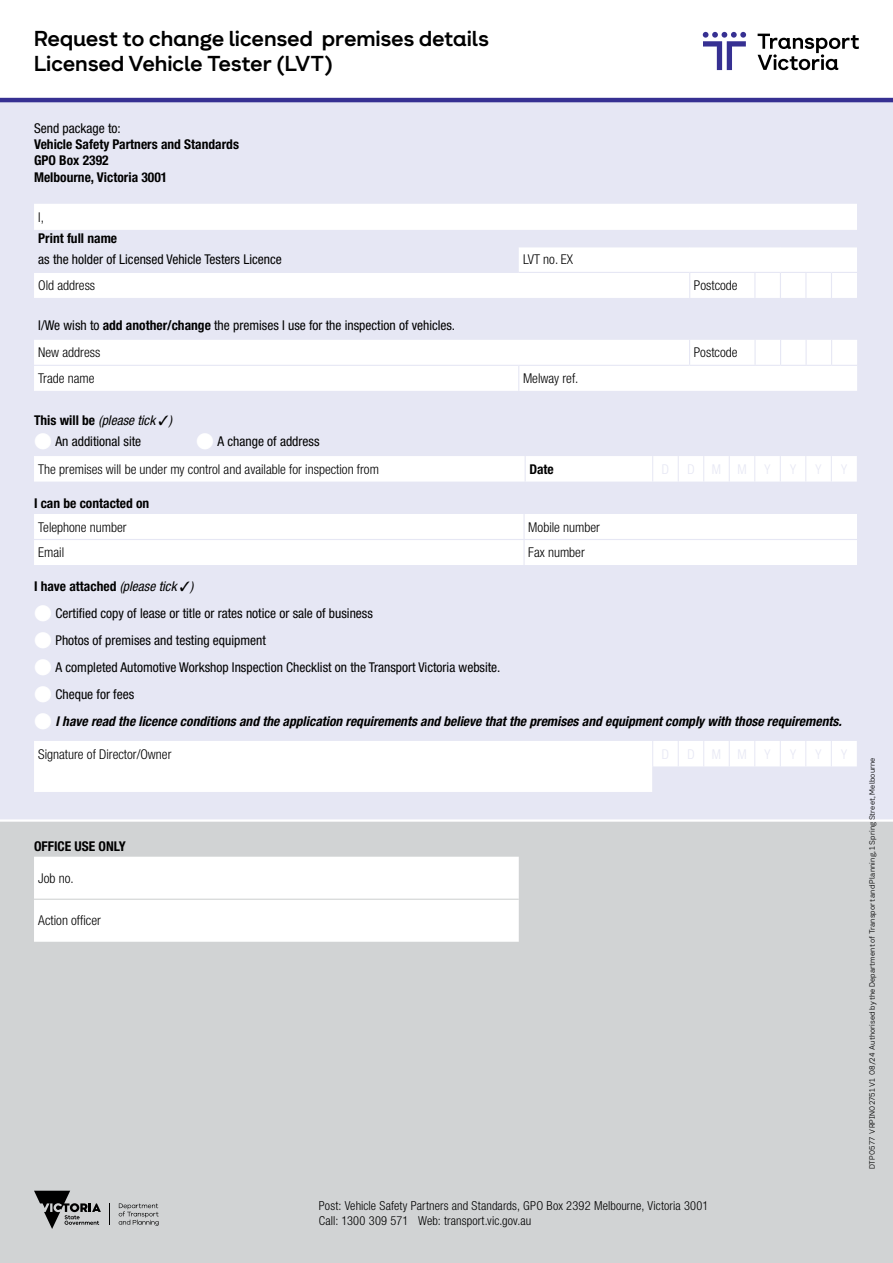
<style>
.page{position:relative;width:893px;height:1263px;background:#fff}
.page>*{position:absolute;margin:0;border:0;box-sizing:border-box;transform-origin:0 0}
.t1{font:700 21px/24.6px "Network Neo";letter-spacing:-.015em;color:#000}
.t2{font:condensed 13.5px/27.9px "Helvetica Neue LT Std";color:#000}
.t3{font:300 condensed 13.5px/27.9px "Helvetica Neue LT Std";color:#000}
.t4{font:700 condensed 13.5px/16.2px "Helvetica Neue LT Std";color:#000}
.t5{font:italic 700 condensed 13.5px "Helvetica Neue LT Std";color:#000}
.t6{font:italic condensed 13.5px "Helvetica Neue LT Std";color:#000}
.t7{font:300 condensed 12.3px/15px "Helvetica Neue LT Std";letter-spacing:.01em;color:#000}
.t8{font:300 7.5px "Network Sans";letter-spacing:.015em;color:#000}
.s1{font-weight:700}
.s2{font-weight:300}
.s3{font-weight:700;font-style:normal}
.s4{color:#fff}
.s5{font-weight:400}
.s6{font-weight:400;font-style:italic}
</style>
<div class="page">
<div style="left:0;top:98px;width:893px;height:1165px;background:#e6e7f4"></div>
<div style="left:0;top:820px;width:893px;height:443px;background:#d1d3d4"></div>
<hr style="left:0;top:819px;width:893px;height:3px;background:#fff">
<svg style="left:34px;top:1191px;width:67px;height:38px"></svg>
<svg style="left:119px;top:1203px;width:40px;height:23px"></svg>
<svg style="left:703px;top:32px;width:43px;height:38px"></svg>
<svg style="left:758px;top:34px;width:101px;height:36px"></svg>
<hr style="left:0;top:98px;width:893px;height:4px;background:#363092">
<svg style="left:34px;top:204px;width:823px;height:94px;fill:#fff"></svg>
<hr style="left:519px;top:246px;width:171px;height:1px;background:#e6e7f4">
<hr style="left:690px;top:246px;width:65px;height:1px;background:#e6e7f4">
<svg style="left:755px;top:246px;width:102px;height:1px"></svg>
<svg style="left:689px;top:273px;width:1px;height:25px"></svg>
<hr style="left:519px;top:272px;width:171px;height:1px;background:#e6e7f4">
<hr style="left:690px;top:272px;width:65px;height:1px;background:#e6e7f4">
<svg style="left:754px;top:272px;width:103px;height:26px;background:#fcfcfe"></svg>
<hr style="left:34px;top:272px;width:485px;height:1px;background:#e6e7f4">
<div style="left:34px;top:340px;width:823px;height:51px;background:#fff"></div>
<div style="left:34px;top:456px;width:823px;height:26px;background:#fff"></div>
<div style="left:34px;top:514px;width:823px;height:51px;background:#fff"></div>
<hr style="left:523px;top:514px;width:2px;height:25px;background:#e6e7f4">
<hr style="left:34px;top:539px;width:490px;height:1px;background:#e6e7f4">
<hr style="left:523px;top:540px;width:2px;height:25px;background:#e6e7f4">
<hr style="left:524px;top:539px;width:333px;height:1px;background:#e6e7f4">
<svg style="left:34px;top:741px;width:823px;height:51px;background:#fbfbfd"></svg>
<div style="left:34px;top:857px;width:485px;height:85px;background:#fff"></div>
<hr style="left:34px;top:899px;width:485px;height:1px;background:#d1d3d4">
<h1 class="t1" style="left:34px;top:28px;width:457px">Request to change licensed premises details<br>Licensed Vehicle Tester (LVT)</h1>
<p class="t2" style="left:34px;top:114px;width:88px">Send package to:</p>
<p class="t4" style="left:34px;top:136px;width:206px">Vehicle Safety Partners and Standards<br>GPO Box 2392<br>Melbourne, Victoria 3001</p>
<p class="t3" style="left:38px;top:203px;width:7px">I,</p>
<p class="t4" style="left:38px;top:230px;width:80px">Print full name</p>
<p class="t2" style="left:38px;top:246px;width:245px">as the holder of Licensed Vehicle Testers Licence</p>
<p class="t3" style="left:523px;top:246px;width:52px">LVT no. EX</p>
<p class="t3" style="left:38px;top:271px;width:58px">Old address</p>
<p class="t3" style="left:694px;top:271px;width:45px">Postcode</p>
<p class="t2" style="left:38px;top:311px;width:418px">I/We wish to <span class="s1">add another/change</span> the premises I use for the inspection of vehicles.<br><span class="s2">New address</span></p>
<p class="t3" style="left:694px;top:339px;width:45px">Postcode</p>
<p class="t3" style="left:38px;top:364px;width:58px">Trade name</p>
<p class="t3" style="left:523px;top:364px;width:57px">Melway ref.</p>
<p class="t6" style="left:34px;top:412px;width:140px"><span class="s3">This will be</span> (please tick ✓)</p>
<p class="t2" style="left:34px;top:427px;width:109px"><span class="s4">●</span> An additional site</p>
<p class="t3" style="left:38px;top:427px;width:342px;text-indent:158px"><span class="s4">●</span> <span class="s5">A change of address<br></span>The premises will be under my control and available for inspection from</p>
<p class="t4" style="left:529px;top:461px;width:26px">Date</p>
<p class="t4" style="left:34px;top:495px;width:117px">I can be contacted on</p>
<p class="t3" style="left:38px;top:513px;width:90px">Telephone number</p>
<p class="t3" style="left:528px;top:513px;width:73px">Mobile number</p>
<p class="t3" style="left:38px;top:538px;width:27px">Email</p>
<p class="t3" style="left:528px;top:538px;width:58px">Fax number</p>
<p class="t4" style="left:34px;top:578px;width:161px">I have attached <span class="s6">(please tick</span> ✓<span class="s6">)</span></p>
<p class="t2" style="left:34px;top:600px;width:340px"><span class="s4">●</span> Certified copy of lease or title or rates notice or sale of business</p>
<p class="t2" style="left:34px;top:627px;width:233px"><span class="s4">●</span> Photos of premises and testing equipment</p>
<p class="t2" style="left:34px;top:654px;width:468px"><span class="s4">●</span> A completed Automotive Workshop Inspection Checklist on the Transport Victoria website.</p>
<p class="t2" style="left:34px;top:681px;width:102px"><span class="s4">●</span> Cheque for fees</p>
<p class="t5" style="left:34px;top:713px;width:809px"><span class="s4">●</span> I have read the licence conditions and the application requirements and believe that the premises and equipment comply with those requirements.</p>
<p class="t3" style="left:38px;top:740px;width:135px">Signature of Director/Owner</p>
<p class="t4" style="left:34px;top:838px;width:93px">OFFICE USE ONLY</p>
<p class="t3" style="left:38px;top:864px;width:37px">Job no.</p>
<p class="t3" style="left:38px;top:906px;width:64px">Action officer</p>
<p class="t7" style="left:319px;top:1198px;width:391px">Post: Vehicle Safety Partners and Standards, GPO Box 2392 Melbourne, Victoria 3001<br>Call: 1300 309 571 Web: transport.vic.gov.au</p>
<p class="t8" style="left:867px;top:1169px;width:413px;rotate:-90deg">DTP0577 VRPIN02751 V1 08/24 Authorised by the Department of Transport and Planning, 1 Spring Street, Melbourne</p>
</div>
